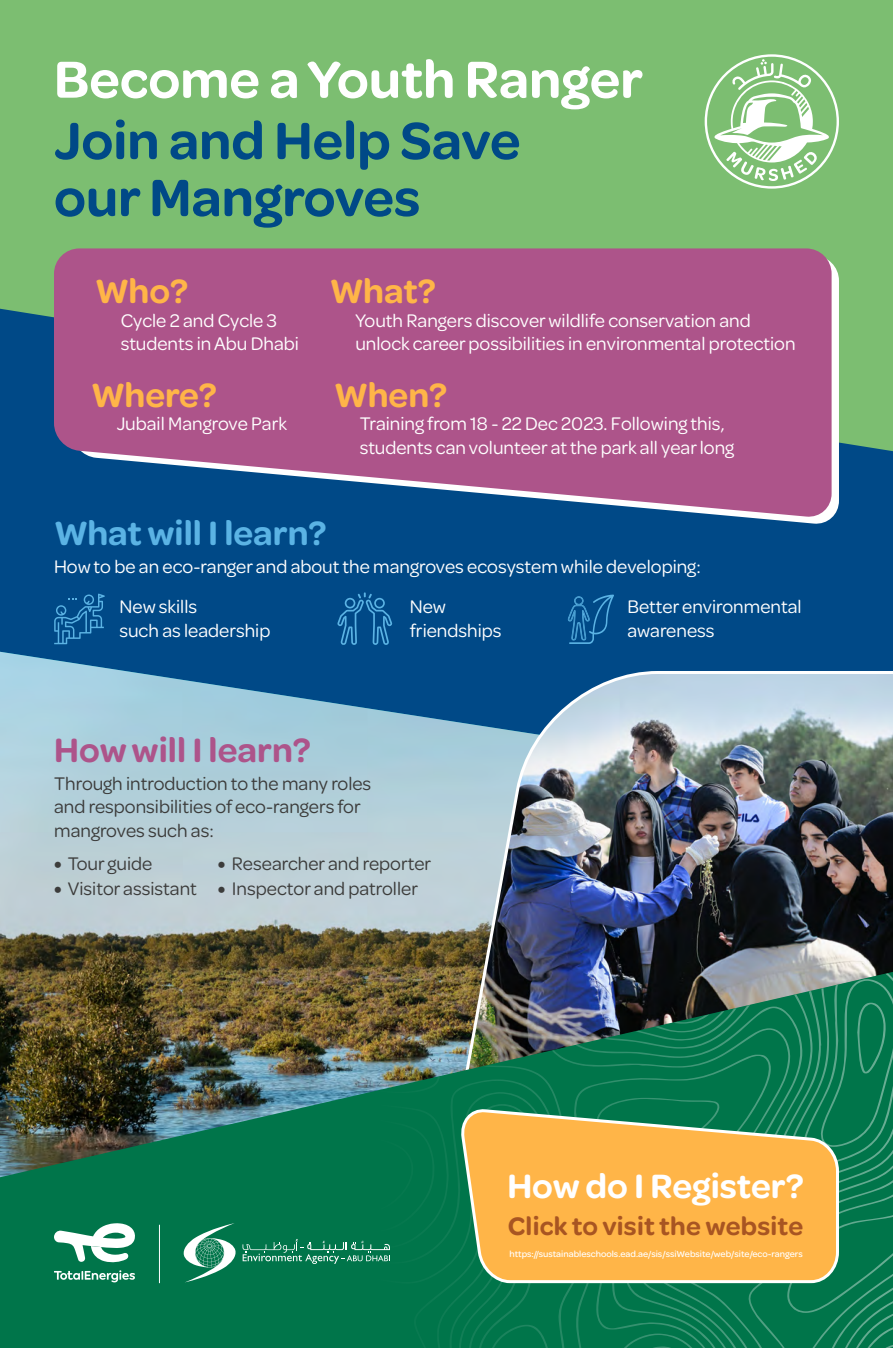
<style>
.page{position:relative;width:893px;height:1348px;background:#fff}
.page>*{position:absolute;margin:0;border:0;box-sizing:border-box;transform-origin:0 0}
.t1{font:600 55.5px/57px "Omnes";color:#004987}
.t2{font:600 55.5px "Omnes";color:#fff}
.t3{font:600 36px "Omnes";letter-spacing:-.005em;color:#ffb548}
.t4{font:600 36px "Omnes";color:#5bb3e4}
.t5{font:600 36px "Omnes";color:#fff}
.t6{font:600 36px "Omnes";color:#ad548a}
.t7{font:600 27px "Omnes";letter-spacing:.005em;color:#a85522}
.t8{font:19.5px/23.4px "Omnes";color:#fff}
.t9{font:19.5px/23.4px "Omnes";color:#3c3c3b}
.t10{font:500 9.45px "Omnes";color:#fff}
.s1{font-weight:700;font-size:21px}
</style>
<div class="page">
<div style="left:0;top:286px;width:893px;height:462px;background:#004987"></div>
<img style="left:0;top:652px;width:423px;height:315px">
<div style="left:0;top:0;width:893px;height:451px;background:#7cbe71"></div>
<img style="left:423px;top:671px;width:470px;height:296px">
<img style="left:0;top:967px;width:449px;height:181px">
<div style="left:412px;top:1076px;width:37px;height:272px;background:#00754a"></div>
<svg style="left:437px;top:1118px;width:12px;height:230px;background:#01754b"></svg>
<img style="left:0;top:967px;width:145px;height:175px">
<div style="left:151px;top:1136px;width:261px;height:212px;background:#00754a"></div>
<img style="left:449px;top:967px;width:444px;height:381px">
<img style="left:172px;top:967px;width:241px;height:171px">
<svg style="left:705px;top:54px;width:134px;height:135px"></svg>
<svg style="left:243px;top:1239px;width:147px;height:25px;background:#298b67"></svg>
<svg style="left:0;top:1148px;width:237px;height:200px;background:#127c55"></svg>
<hr style="left:159px;top:1225px;width:1px;height:58px;background:#fff">
<svg style="left:460px;top:1109px;width:380px;height:176px;background:#ddb051"></svg>
<svg style="left:753px;top:255px;width:86px;height:269px;fill:#fff"></svg>
<svg style="left:54px;top:248px;width:778px;height:270px;background:#9b568c"></svg>
<svg style="left:54px;top:594px;width:51px;height:50px"></svg>
<svg style="left:337px;top:592px;width:55px;height:53px"></svg>
<svg style="left:568px;top:595px;width:46px;height:49px"></svg>
<h1 class="t2" style="left:54px;top:41px;width:591px">Become a Youth Ranger</h1>
<h1 class="t1" style="left:54px;top:109px;width:468px">Join and Help Save our Mangroves</h1>
<h2 class="t3" style="left:95px;top:266px;width:94px">Who?</h2>
<p class="t8" style="left:121px;top:307px;width:180px">Cycle 2 and Cycle 3 students in Abu Dhabi</p>
<h2 class="t3" style="left:91px;top:370px;width:127px">Where?</h2>
<p class="t8" style="left:117px;top:411px;width:172px">Jubail Mangrove Park</p>
<h2 class="t3" style="left:330px;top:266px;width:107px">What?</h2>
<p class="t8" style="left:355px;top:307px;width:442px">Youth Rangers discover wildlife conservation and unlock career possibilities in environmental protection</p>
<h2 class="t3" style="left:334px;top:370px;width:114px">When?</h2>
<p class="t8" style="left:360px;top:411px;width:376px">Training from 18 - 22 Dec 2023. Following this, students can volunteer at the park all year long</p>
<h2 class="t4" style="left:54px;top:508px;width:274px">What will I learn?</h2>
<p class="t8" style="left:54px;top:554px;width:648px">How to be an eco-ranger and about the mangroves ecosystem while developing:</p>
<p class="t8" style="left:120px;top:594px;width:152px">New skills<br>such as leadership</p>
<p class="t8" style="left:627px;top:594px;width:176px">Better environmental awareness</p>
<p class="t8" style="left:410px;top:594px;width:93px">New friendships</p>
<h2 class="t6" style="left:54px;top:725px;width:258px">How will I learn?</h2>
<p class="t9" style="left:54px;top:770px;width:319px">Through introduction to the many roles and responsibilities of eco-rangers for mangroves such as:</p>
<p class="t9" style="left:54px;top:851px;width:100px"><span class="s1">•</span> Tour guide</p>
<p class="t9" style="left:218px;top:851px;width:215px"><span class="s1">•</span> Researcher and reporter</p>
<p class="t9" style="left:54px;top:876px;width:365px"><span class="s1">•</span> Visitor assistant <span class="s1">•</span> Inspector and patroller</p>
<h2 class="t5" style="left:507px;top:1161px;width:298px">How do I Register?</h2>
<h3 class="t7" style="left:508px;top:1207px;width:297px">Click to visit the website</h3>
<p class="t10" style="left:509px;top:1247px;width:295px">https://sustainableschools.ead.ae/sis/ssiWebsite/web/site/eco-rangers</p>
</div>
